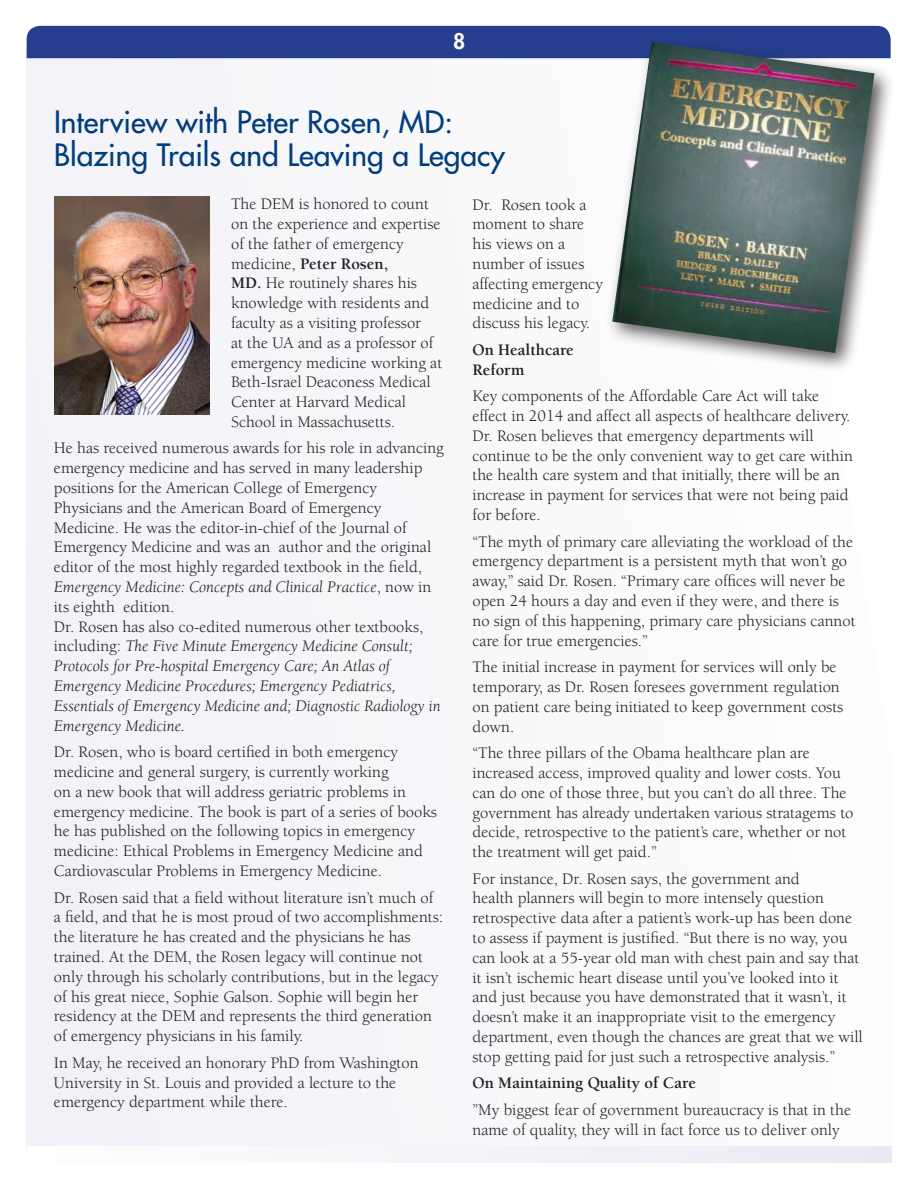
<style>
.page{position:relative;width:918px;height:1188px;background:#fff}
.page>*{position:absolute;margin:0;border:0;box-sizing:border-box;transform-origin:0 0}
.Main_Headline{font:500 30px/33px "Futura Std";color:#013d7d}
.Alternate_Head{font:800 21px "Futura Std";color:#fff}
.Story_Copy{font:16.5px/19.8px "Berkeley Std";color:#231f20}
.Main_Headline-2{font:16.5px/19.8px "Berkeley Std";color:#231f20}
.Main_Headline-3{font:italic 16.5px/19.8px "Berkeley Std";color:#231f20}
.Story_Copy-2{font:700 16.5px/19.8px "Berkeley Std";color:#231f20}
.s1{font-weight:700}
.s2{font-style:italic}
.s3{font-style:normal}
</style>
<div class="page">
<div style="left:27px;top:48px;width:864px;height:1104px;background:#f8f8fb"></div>
<div style="left:27px;top:1146px;width:864px;height:16px;background:#f4f4f9"></div>
<div style="left:27px;top:26px;width:863px;height:32px;background:#253f8e"></div>
<img style="left:54px;top:196px;width:156px;height:219px">
<div style="left:605px;top:35px;width:290px;height:339px;background:#231f20;opacity:.75"></div>
<img style="left:612px;top:42px;width:262px;height:311px">
<p class="Alternate_Head" style="left:453px;top:28px;width:14px">8</p>
<p class="Main_Headline" style="left:54px;top:105px;width:453px">Interview with Peter Rosen, MD:<br>Blazing Trails and Leaving a Legacy</p>
<p class="Main_Headline-2" style="left:231px;top:194px;width:213px">The DEM is honored to count on the experience and expertise of the father of emergency medicine, <span class="s1">Peter Rosen,<br>MD.</span> He routinely shares his knowledge with residents and faculty as a visiting professor<br>at the UA and as a professor of emergency medicine working at<br>Beth-Israel Deaconess Medical<br>Center at Harvard Medical<br>School in Massachusetts.</p>
<p class="Main_Headline-2" style="left:54px;top:439px;width:391px">He has received numerous awards for his role in advancing emergency medicine and has served in many leadership positions for the American College of Emergency Physicians and the American Board of Emergency Medicine. He was the editor-in-chief of the Journal of Emergency Medicine and was an author and the original editor of the most highly regarded textbook in the field, <span class="s2">Emergency Medicine: Concepts and Clinical Practice</span>, now in its eighth edition.</p>
<p class="Main_Headline-3" style="left:54px;top:617px;width:388px"><span class="s3">Dr. Rosen has also co-edited numerous other textbooks, including:</span> The Five Minute Emergency Medicine Consult; Protocols for Pre-hospital Emergency Care; An Atlas of Emergency Medicine Procedures; Emergency Pediatrics, Essentials of Emergency Medicine and; Diagnostic Radiology in Emergency Medicine.</p>
<p class="Story_Copy" style="left:54px;top:742px;width:385px">Dr. Rosen, who is board certified in both emergency medicine and general surgery, is currently working<br>on a new book that will address geriatric problems in emergency medicine. The book is part of a series of books he has published on the following topics in emergency medicine: Ethical Problems in Emergency Medicine and Cardiovascular Problems in Emergency Medicine.</p>
<p class="Story_Copy" style="left:54px;top:888px;width:391px">Dr. Rosen said that a field without literature isn’t much of a field, and that he is most proud of two accomplishments: the literature he has created and the physicians he has trained. At the DEM, the Rosen legacy will continue not only through his scholarly contributions, but in the legacy of his great niece, Sophie Galson. Sophie will begin her residency at the DEM and represents the third generation of emergency physicians in his family.</p>
<p class="Story_Copy" style="left:54px;top:1053px;width:366px">In May, he received an honorary PhD from Washington<br>University in St. Louis and provided a lecture to the emergency department while there.</p>
<p class="Story_Copy" style="left:472px;top:195px;width:132px">Dr. Rosen took a moment to share his views on a number of issues affecting emergency medicine and to discuss his legacy.</p>
<p class="Story_Copy-2" style="left:472px;top:340px;width:103px">On Healthcare<br>Reform</p>
<p class="Story_Copy" style="left:472px;top:386px;width:382px">Key components of the Affordable Care Act will take effect in 2014 and affect all aspects of healthcare delivery.<br>Dr. Rosen believes that emergency departments will continue to be the only convenient way to get care within the health care system and that initially, there will be an increase in payment for services that were not being paid for before.</p>
<p class="Story_Copy" style="left:472px;top:532px;width:385px">“The myth of primary care alleviating the workload of the emergency department is a persistent myth that won’t go away,” said Dr. Rosen. “Primary care offices will never be open 24 hours a day and even if they were, and there is no sign of this happening, primary care physicians cannot care for true emergencies.”</p>
<p class="Story_Copy" style="left:472px;top:657px;width:372px">The initial increase in payment for services will only be temporary, as Dr. Rosen foresees government regulation on patient care being initiated to keep government costs down.</p>
<p class="Story_Copy" style="left:472px;top:743px;width:382px">“The three pillars of the Obama healthcare plan are increased access, improved quality and lower costs. You can do one of those three, but you can’t do all three. The government has already undertaken various stratagems to decide, retrospective to the patient’s care, whether or not the treatment will get paid.”</p>
<p class="Story_Copy" style="left:472px;top:869px;width:392px">For instance, Dr. Rosen says, the government and<br>health planners will begin to more intensely question retrospective data after a patient’s work-up has been done to assess if payment is justified. “But there is no way, you can look at a 55-year old man with chest pain and say that it isn’t ischemic heart disease until you’ve looked into it and just because you have demonstrated that it wasn’t, it doesn’t make it an inappropriate visit to the emergency department, even though the chances are great that we will stop getting paid for just such a retrospective analysis.”</p>
<p class="Story_Copy-2" style="left:472px;top:1074px;width:225px">On Maintaining Quality of Care</p>
<p class="Story_Copy" style="left:472px;top:1100px;width:380px">”My biggest fear of government bureaucracy is that in the name of quality, they will in fact force us to deliver only</p>
</div>
